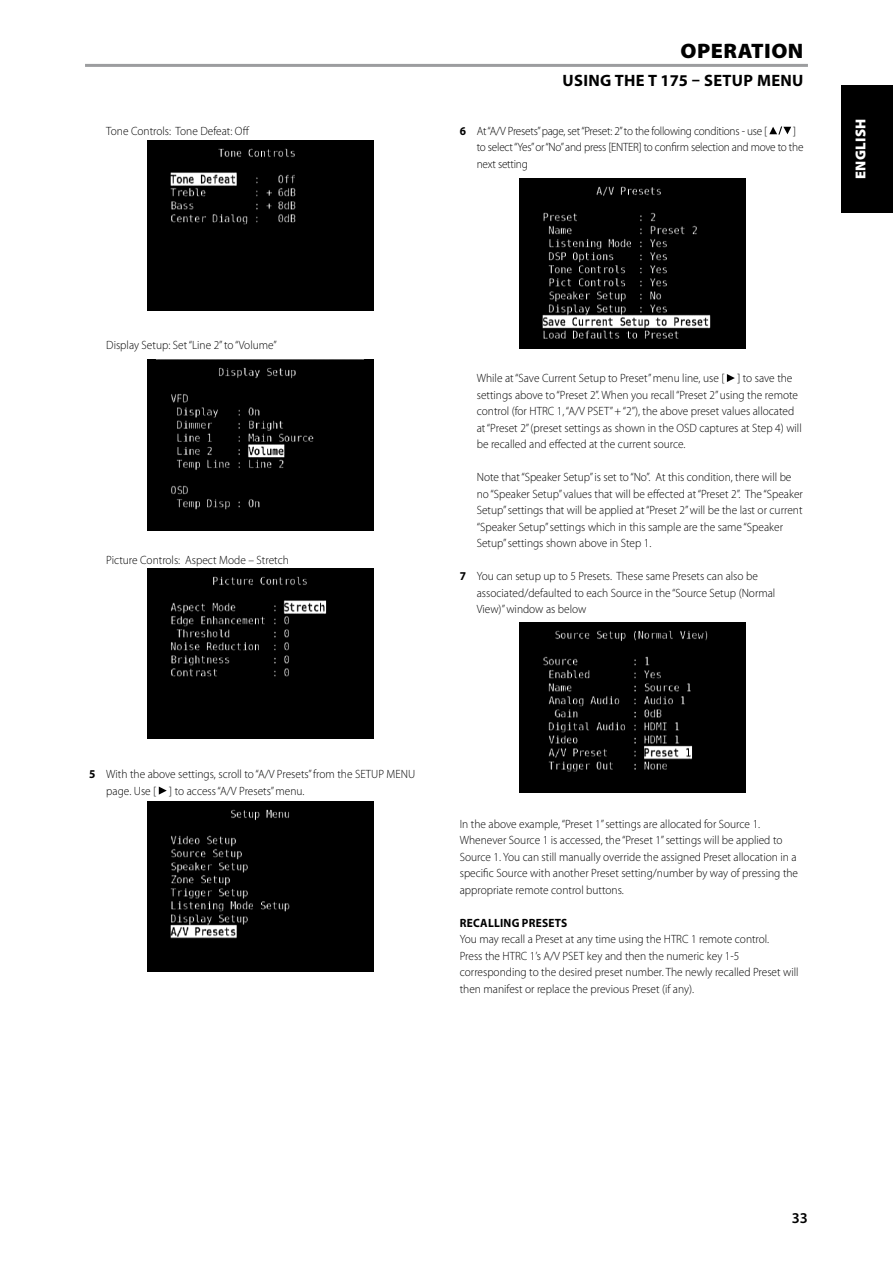
<style>
.page{position:relative;width:893px;height:1263px;background:#fff}
.page>*{position:absolute;margin:0;border:0;box-sizing:border-box;transform-origin:0 0}
.t1{font:900 21px "Myriad Pro";color:#000;scale:1.05 1}
.t2{font:700 16.5px "Myriad Pro";letter-spacing:.02em;color:#000}
.t3{font:600 15px "Myriad Pro";color:#000}
.t4{font:900 14.4px "Myriad Pro";letter-spacing:.02em;color:#fff}
.t5{font:300 12px/16.5px "Myriad Pro";color:#000;scale:.95 1}
.t6{font:300 12px/16.5px "Myriad Pro";letter-spacing:-.02em;color:#000;scale:.94 1}
.t7{font:700 12px "Myriad Pro";letter-spacing:.02em;color:#000;scale:.95 1}
.s1{font-weight:700}
</style>
<div class="page">
<svg style="left:159px;top:786px;width:8px;height:9px"></svg>
<svg style="left:769px;top:126px;width:22px;height:9px"></svg>
<svg style="left:727px;top:374px;width:8px;height:8px"></svg>
<hr style="left:85px;top:64px;width:723px;height:3px;background:#9c9d9f">
<img style="left:148px;top:568px;width:225px;height:170px">
<div style="left:148px;top:141px;width:225px;height:170px;background:#000"></div>
<img style="left:148px;top:359px;width:225px;height:171px">
<img style="left:148px;top:801px;width:225px;height:170px">
<img style="left:520px;top:179px;width:225px;height:170px">
<img style="left:520px;top:622px;width:225px;height:171px">
<div style="left:842px;top:85px;width:51px;height:128px;background:#000"></div>
<p class="t5" style="left:106px;top:122px;width:152px">Tone Controls: Tone Defeat: Off</p>
<h1 class="t1" style="left:681px;top:37px;width:14px">OPERATION</h1>
<h2 class="t2" style="left:563px;top:70px;width:242px">USING THE T 175 – SETUP MENU</h2>
<p class="t6" style="left:460px;top:122px;width:329px"><span class="s1">6</span> At “A/V Presets” page, set “Preset: 2” to the following conditions - use [</p>
<p class="t6" style="left:477px;top:122px;width:349px;text-indent:316px">] to select “Yes” or “No” and press [ENTER] to confirm selection and move to the next setting</p>
<p class="t4" style="left:851px;top:179px;width:62px;rotate:-90deg">ENGLISH</p>
<p class="t5" style="left:106px;top:337px;width:181px">Display Setup: Set “Line 2” to “Volume”</p>
<p class="t5" style="left:106px;top:551px;width:194px">Picture Controls: Aspect Mode – Stretch</p>
<p class="t5" style="left:477px;top:370px;width:344px">While at “Save Current Setup to Preset” menu line, use [ ] to save the settings above to “Preset 2”. When you recall “Preset 2” using the remote control (for HTRC 1, “A/V PSET” + “2”), the above preset values allocated at “Preset 2” (preset settings as shown in the OSD captures at Step 4) will be recalled and effected at the current source.</p>
<p class="t5" style="left:477px;top:469px;width:345px">Note that “Speaker Setup” is set to “No”. At this condition, there will be no “Speaker Setup” values that will be effected at “Preset 2”. The “Speaker Setup” settings that will be applied at “Preset 2” will be the last or current “Speaker Setup” settings which in this sample are the same “Speaker Setup” settings shown above in Step 1.</p>
<p class="t5" style="left:477px;top:568px;width:316px;text-indent:-17px"><span class="s1">7</span> You can setup up to 5 Presets. These same Presets can also be associated/defaulted to each Source in the “Source Setup (Normal<br>View)” window as below</p>
<p class="t5" style="left:106px;top:766px;width:327px;text-indent:-17px"><span class="s1">5</span> With the above settings, scroll to “A/V Presets” from the SETUP MENU page. Use [ ] to access “A/V Presets” menu.</p>
<p class="t5" style="left:460px;top:815px;width:358px">In the above example, “Preset 1” settings are allocated for Source 1.<br>Whenever Source 1 is accessed, the “Preset 1” settings will be applied to Source 1. You can still manually override the assigned Preset allocation in a specific Source with another Preset setting/number by way of pressing the appropriate remote control buttons.</p>
<p class="t7" style="left:460px;top:915px;width:115px">RECALLING PRESETS</p>
<p class="t5" style="left:460px;top:931px;width:358px">You may recall a Preset at any time using the HTRC 1 remote control.<br>Press the HTRC 1’s A/V PSET key and then the numeric key 1-5 corresponding to the desired preset number. The newly recalled Preset will then manifest or replace the previous Preset (if any).</p>
<p class="t3" style="left:792px;top:1208px;width:9px">33</p>
</div>
